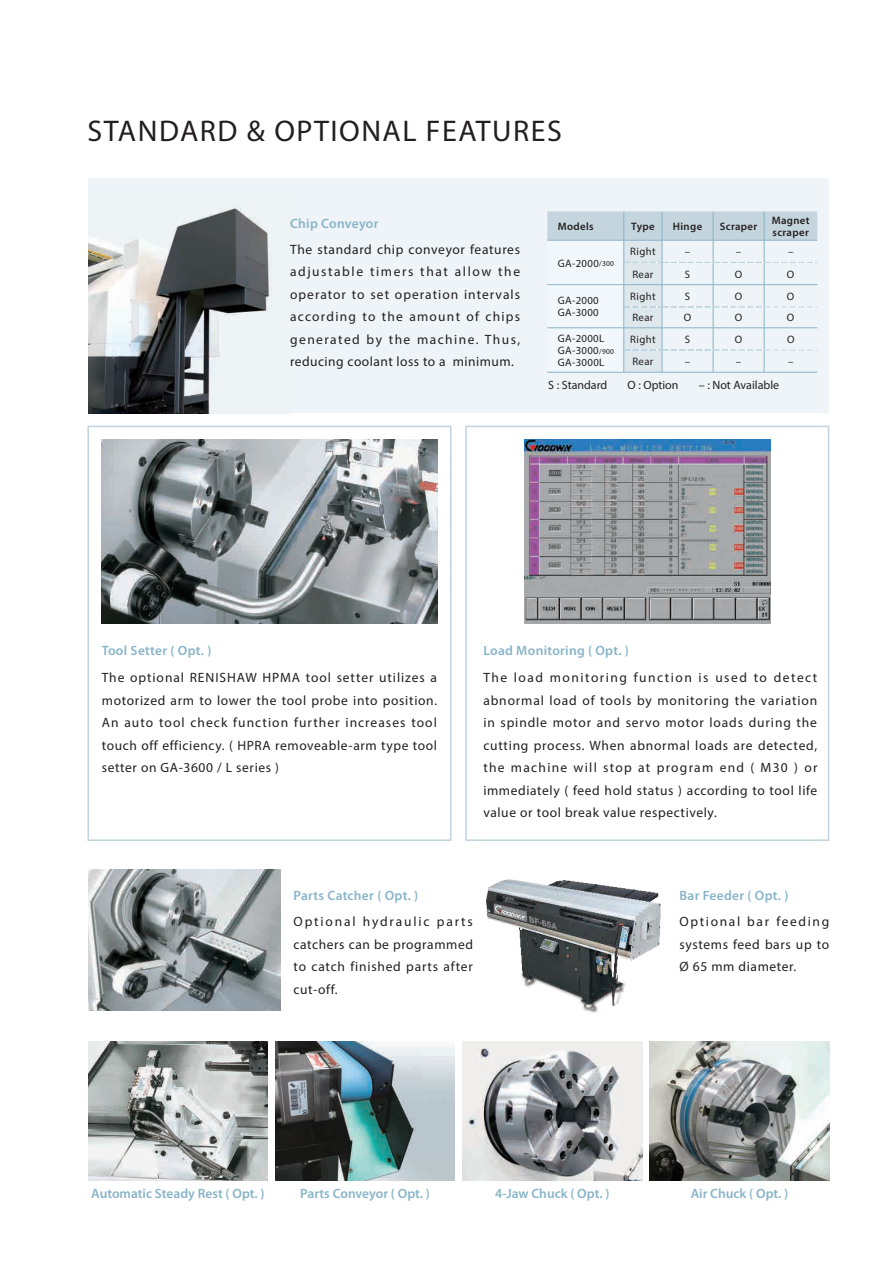
<style>
.page{position:relative;width:893px;height:1263px;background:#fff}
.page>*{position:absolute;margin:0;border:0;box-sizing:border-box;transform-origin:0 0}
.t1{font:30px "Myriad Pro";letter-spacing:.05em;color:#231f20}
.t2{font:13.5px/22.5px "Myriad Pro";letter-spacing:.045em;color:#231f20;text-align:justify}
.t3{font:600 13.5px "Myriad Pro";letter-spacing:.005em;color:#88b4c8}
.t4{font:12px "Myriad Pro";color:#231f20}
.t5{font:10.8px/12px "Myriad Pro";letter-spacing:.03em;color:#231f20}
.t6{font:600 10.8px/12px "Myriad Pro";letter-spacing:.03em;color:#231f20}
.s1{font-size:7.5px}
</style>
<div class="page">
<div style="left:88px;top:179px;width:741px;height:234px;background:#eef4f7"></div>
<div style="left:87px;top:426px;width:364px;height:415px;border:2px solid #c1d3de"></div>
<div style="left:465px;top:426px;width:364px;height:415px;border:2px solid #c1d3de"></div>
<img style="left:463px;top:1042px;width:179px;height:139px">
<img style="left:275px;top:1042px;width:180px;height:139px">
<img style="left:650px;top:1042px;width:179px;height:139px">
<img style="left:88px;top:1042px;width:180px;height:139px">
<img style="left:487px;top:879px;width:174px;height:134px">
<img style="left:102px;top:439px;width:335px;height:184px">
<img style="left:89px;top:870px;width:191px;height:140px">
<img style="left:88px;top:208px;width:184px;height:205px">
<img style="left:525px;top:439px;width:245px;height:184px">
<svg style="left:547px;top:211px;width:270px;height:161px"></svg>
<hr style="left:547px;top:372px;width:77px;height:1px;background:#88b4c8">
<hr style="left:624px;top:372px;width:38px;height:1px;background:#88b4c8">
<hr style="left:662px;top:372px;width:51px;height:1px;background:#88b4c8">
<hr style="left:713px;top:372px;width:51px;height:1px;background:#88b4c8">
<hr style="left:764px;top:372px;width:53px;height:1px;background:#88b4c8">
<hr style="left:547px;top:284px;width:77px;height:1px;background:#88b4c8">
<hr style="left:547px;top:328px;width:77px;height:1px;background:#88b4c8">
<hr style="left:624px;top:284px;width:38px;height:1px;background:#88b4c8">
<hr style="left:662px;top:284px;width:51px;height:1px;background:#88b4c8">
<hr style="left:713px;top:284px;width:51px;height:1px;background:#88b4c8">
<hr style="left:764px;top:284px;width:53px;height:1px;background:#88b4c8">
<hr style="left:624px;top:328px;width:38px;height:1px;background:#88b4c8">
<hr style="left:662px;top:328px;width:51px;height:1px;background:#88b4c8">
<hr style="left:713px;top:328px;width:51px;height:1px;background:#88b4c8">
<hr style="left:764px;top:328px;width:53px;height:1px;background:#88b4c8">
<h1 class="t1" style="left:87px;top:113px;width:476px">STANDARD &amp; OPTIONAL FEATURES</h1>
<p class="t3" style="left:290px;top:215px;width:90px">Chip Conveyor</p>
<p class="t2" style="left:290px;top:238px;width:232px">The standard chip conveyor features adjustable timers that allow the operator to set operation intervals according to the amount of chips generated by the machine. Thus, reducing coolant loss to a minimum.</p>
<p class="t6" style="left:558px;top:220px;width:37px">Models</p>
<p class="t6" style="left:631px;top:220px;width:25px">Type</p>
<p class="t6" style="left:673px;top:220px;width:31px">Hinge</p>
<p class="t6" style="left:720px;top:220px;width:39px">Scraper</p>
<p class="t6" style="left:772px;top:214px;width:39px">Magnet scraper</p>
<p class="t5" style="left:558px;top:257px;width:58px">GA-2000<span class="s1">/300</span></p>
<p class="t5" style="left:630px;top:246px;width:27px">Right</p>
<p class="t5" style="left:685px;top:246px;width:7px">–</p>
<p class="t5" style="left:736px;top:246px;width:7px">–</p>
<p class="t5" style="left:788px;top:246px;width:7px">–</p>
<p class="t5" style="left:632px;top:268px;width:22px">Rear</p>
<p class="t5" style="left:685px;top:268px;width:7px">S</p>
<p class="t5" style="left:735px;top:268px;width:9px">O</p>
<p class="t5" style="left:787px;top:268px;width:9px">O</p>
<p class="t5" style="left:558px;top:295px;width:42px">GA-2000<br>GA-3000</p>
<p class="t5" style="left:630px;top:290px;width:27px">Right</p>
<p class="t5" style="left:685px;top:290px;width:7px">S</p>
<p class="t5" style="left:735px;top:290px;width:9px">O</p>
<p class="t5" style="left:787px;top:290px;width:9px">O</p>
<p class="t5" style="left:632px;top:312px;width:22px">Rear</p>
<p class="t5" style="left:684px;top:312px;width:9px">O</p>
<p class="t5" style="left:735px;top:312px;width:9px">O</p>
<p class="t5" style="left:787px;top:312px;width:9px">O</p>
<p class="t5" style="left:558px;top:332px;width:58px">GA-2000L<br>GA-3000<span class="s1">/900<br></span>GA-3000L</p>
<p class="t5" style="left:630px;top:333px;width:27px">Right</p>
<p class="t5" style="left:685px;top:333px;width:7px">S</p>
<p class="t5" style="left:735px;top:333px;width:9px">O</p>
<p class="t5" style="left:787px;top:333px;width:9px">O</p>
<p class="t5" style="left:632px;top:355px;width:22px">Rear</p>
<p class="t5" style="left:685px;top:355px;width:7px">–</p>
<p class="t5" style="left:736px;top:355px;width:7px">–</p>
<p class="t5" style="left:788px;top:355px;width:7px">–</p>
<p class="t4" style="left:548px;top:378px;width:60px">S : Standard</p>
<p class="t4" style="left:628px;top:378px;width:52px">O : Option</p>
<p class="t4" style="left:699px;top:378px;width:82px">– : Not Available</p>
<p class="t3" style="left:102px;top:642px;width:111px">Tool Setter ( Opt. )</p>
<p class="t3" style="left:483px;top:642px;width:147px">Load Monitoring ( Opt. )</p>
<p class="t2" style="left:102px;top:666px;width:337px">The optional RENISHAW HPMA tool setter utilizes a motorized arm to lower the tool probe into position.<br>An auto tool check function further increases tool touch off efficiency. ( HPRA removeable-arm type tool setter on GA-3600 / L series )</p>
<p class="t2" style="left:483px;top:666px;width:336px">The load monitoring function is used to detect abnormal load of tools by monitoring the variation in spindle motor and servo motor loads during the cutting process. When abnormal loads are detected, the machine will stop at program end ( M30 ) or immediately ( feed hold status ) according to tool life value or tool break value respectively.</p>
<p class="t3" style="left:294px;top:886px;width:126px">Parts Catcher ( Opt. )</p>
<p class="t3" style="left:679px;top:886px;width:110px">Bar Feeder ( Opt. )</p>
<p class="t2" style="left:294px;top:910px;width:181px">Optional hydraulic parts catchers can be programmed to catch finished parts after cut-off.</p>
<p class="t2" style="left:679px;top:910px;width:151px">Optional bar feeding systems feed bars up to Ø 65 mm diameter.</p>
<p class="t3" style="left:91px;top:1184px;width:175px">Automatic Steady Rest ( Opt. )</p>
<p class="t3" style="left:300px;top:1184px;width:131px">Parts Conveyor ( Opt. )</p>
<p class="t3" style="left:495px;top:1184px;width:116px">4-Jaw Chuck ( Opt. )</p>
<p class="t3" style="left:691px;top:1184px;width:99px">Air Chuck ( Opt. )</p>
</div>
